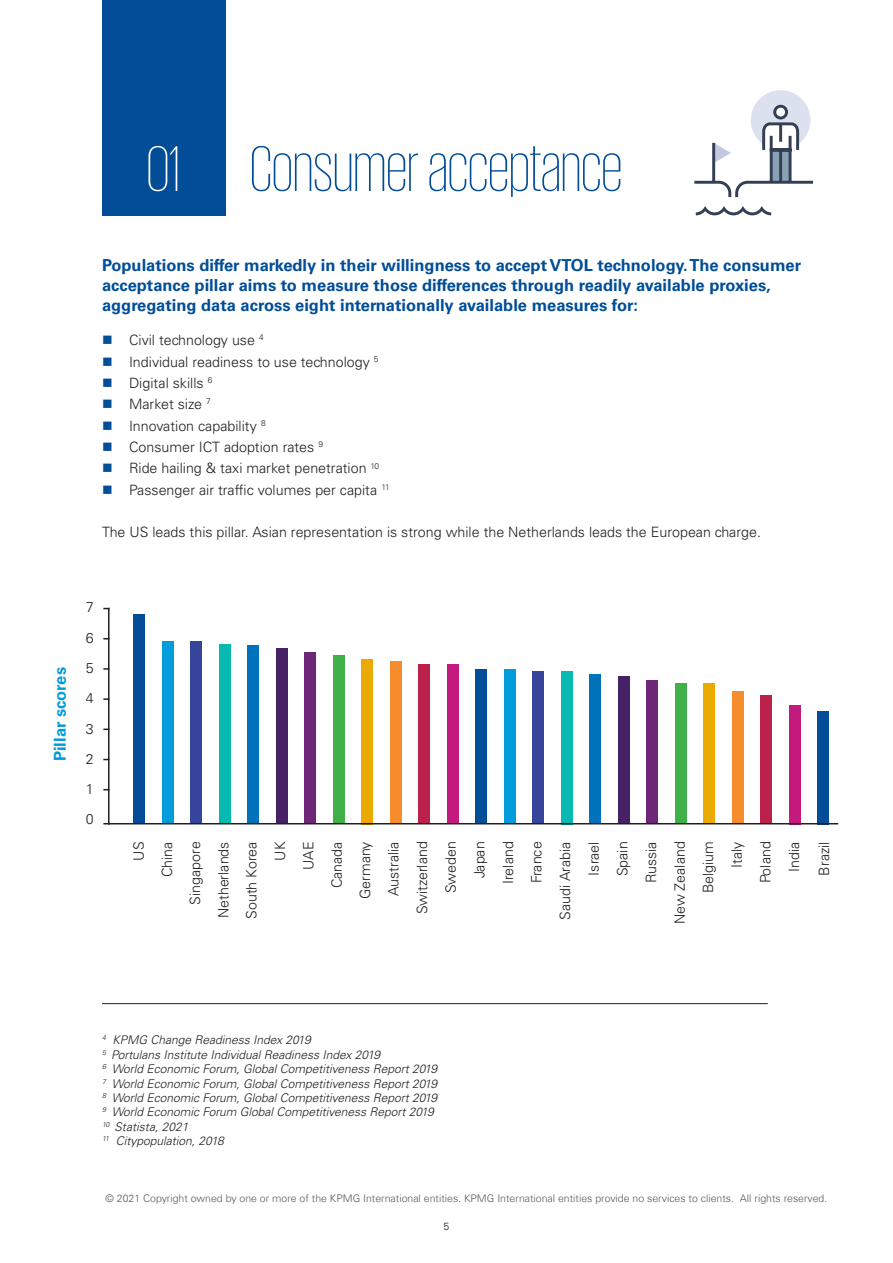
<style>
.page{position:relative;width:893px;height:1263px;background:#fff}
.page>*{position:absolute;margin:0;border:0;box-sizing:border-box;transform-origin:0 0}
.t1{font:200 66px "KPMG";color:#014d97}
.t2{font:700 16.5px/19.8px "Univers LT Std";color:#014d97}
.t3{font:700 16.5px "Univers LT Std";color:#009cdc}
.t4{font:300 14.25px/28.5px "Univers LT Std";color:#231f20}
.t5{font:italic 300 12px/14.4px "Univers LT Std";color:#231f20}
.t6{font:300 10.5px "Universfor KPMG";color:#57585a}
.t7{font:300 10.5px "Universfor KPMG";color:#231f20}
.s1{color:#fff}
</style>
<div class="page">
<hr style="left:102px;top:1003px;width:666px;height:1px;background:#231f20">
<hr style="left:108px;top:608px;width:2px;height:216px;background:#231f20">
<svg style="left:103px;top:728px;width:7px;height:2px"></svg>
<svg style="left:103px;top:698px;width:7px;height:2px"></svg>
<svg style="left:103px;top:668px;width:7px;height:2px"></svg>
<div style="left:134px;top:614px;width:11px;height:209px;background:#014d97"></div>
<div style="left:162px;top:641px;width:12px;height:182px;background:#009cdc"></div>
<div style="left:191px;top:641px;width:11px;height:183px;background:#36449c"></div>
<div style="left:219px;top:645px;width:12px;height:179px;background:#08b9b1"></div>
<div style="left:248px;top:645px;width:11px;height:178px;background:#0072bc"></div>
<div style="left:276px;top:648px;width:11px;height:175px;background:#462265"></div>
<div style="left:304px;top:652px;width:12px;height:172px;background:#6e2777"></div>
<div style="left:333px;top:655px;width:11px;height:169px;background:#40b149"></div>
<div style="left:361px;top:659px;width:12px;height:165px;background:#eaaa00"></div>
<div style="left:390px;top:661px;width:11px;height:162px;background:#f68c2c"></div>
<div style="left:418px;top:664px;width:12px;height:159px;background:#bb214b"></div>
<div style="left:447px;top:664px;width:11px;height:160px;background:#c41a7f"></div>
<div style="left:475px;top:669px;width:12px;height:155px;background:#014d97"></div>
<div style="left:504px;top:669px;width:11px;height:154px;background:#009cdc"></div>
<div style="left:532px;top:671px;width:12px;height:153px;background:#36449c"></div>
<div style="left:561px;top:671px;width:11px;height:153px;background:#08b9b1"></div>
<div style="left:589px;top:674px;width:12px;height:149px;background:#0072bc"></div>
<div style="left:618px;top:676px;width:11px;height:148px;background:#462265"></div>
<div style="left:646px;top:680px;width:12px;height:144px;background:#6e2777"></div>
<div style="left:675px;top:683px;width:11px;height:141px;background:#40b149"></div>
<div style="left:703px;top:683px;width:12px;height:141px;background:#eaaa00"></div>
<div style="left:732px;top:691px;width:11px;height:133px;background:#f68c2c"></div>
<div style="left:760px;top:695px;width:12px;height:128px;background:#bb214b"></div>
<div style="left:789px;top:705px;width:11px;height:119px;background:#c41a7f"></div>
<div style="left:817px;top:711px;width:12px;height:113px;background:#014d97"></div>
<hr style="left:108px;top:823px;width:730px;height:1px;background:#231f20">
<div style="left:102px;top:0;width:123px;height:215px;background:#014d97"></div>
<svg style="left:694px;top:90px;width:120px;height:126px"></svg>
<h1 class="t1" style="left:147px;top:137px;width:477px"><span class="s1">01</span> Consumer acceptance</h1>
<p class="t2" style="left:102px;top:256px;width:701px">Populations differ markedly in their willingness to accept VTOL technology. The consumer acceptance pillar aims to measure those differences through readily available proxies, aggregating data across eight internationally available measures for:</p>
<p class="t4" style="left:129px;top:329px;width:262px;line-height:21.3px">Civil technology use <sup>4<br></sup>Individual readiness to use technology <sup>5<br></sup>Digital skills <sup>6<br></sup>Market size <sup>7<br></sup>Innovation capability <sup>8<br></sup>Consumer ICT adoption rates <sup>9<br></sup>Ride hailing &amp; taxi market penetration <sup>10<br></sup>Passenger air traffic volumes per capita <sup>11</sup></p>
<p class="t4" style="left:102px;top:518px;width:660px">The US leads this pillar. Asian representation is strong while the Netherlands leads the European charge.</p>
<p class="t3" style="left:50px;top:761px;width:95px;rotate:-90deg">Pillar scores</p>
<p class="t4" style="left:86px;top:592px;width:9px;line-height:30.3px;text-align:justify">7<br>6<br>5<br>4<br>3<br>2<br>1<br>0</p>
<p class="t4" style="left:125px;top:924px;width:84px;text-align:right;rotate:-90deg">US<br>China<br>Singapore<br>Netherlands<br>South Korea<br>UK<br>UAE<br>Canada<br>Germany<br>Australia<br>Switzerland<br>Sweden<br>Japan<br>Ireland<br>France<br>Saudi Arabia<br>Israel<br>Spain<br>Russia<br>New Zealand<br>Belgium<br>Italy<br>Poland<br>India</p>
<p class="t4" style="left:810px;top:875px;width:36px;rotate:-90deg">Brazil</p>
<p class="t5" style="left:102px;top:1033px;width:337px"><sup>4</sup> KPMG Change Readiness Index 2019<br><sup>5</sup> Portulans Institute Individual Readiness Index 2019<br><sup>6</sup> World Economic Forum, Global Competitiveness Report 2019<br><sup>7</sup> World Economic Forum, Global Competitiveness Report 2019<br><sup>8</sup> World Economic Forum, Global Competitiveness Report 2019<br><sup>9</sup> World Economic Forum Global Competitiveness Report 2019<br><sup>10</sup> Statista, 2021<br><sup>11</sup> Citypopulation, 2018</p>
<p class="t6" style="left:106px;top:1192px;width:723px">© 2021 Copyright owned by one or more of the KPMG International entities. KPMG International entities provide no services to clients. All rights reserved.</p>
<p class="t7" style="left:444px;top:1220px;width:7px">5</p>
</div>
